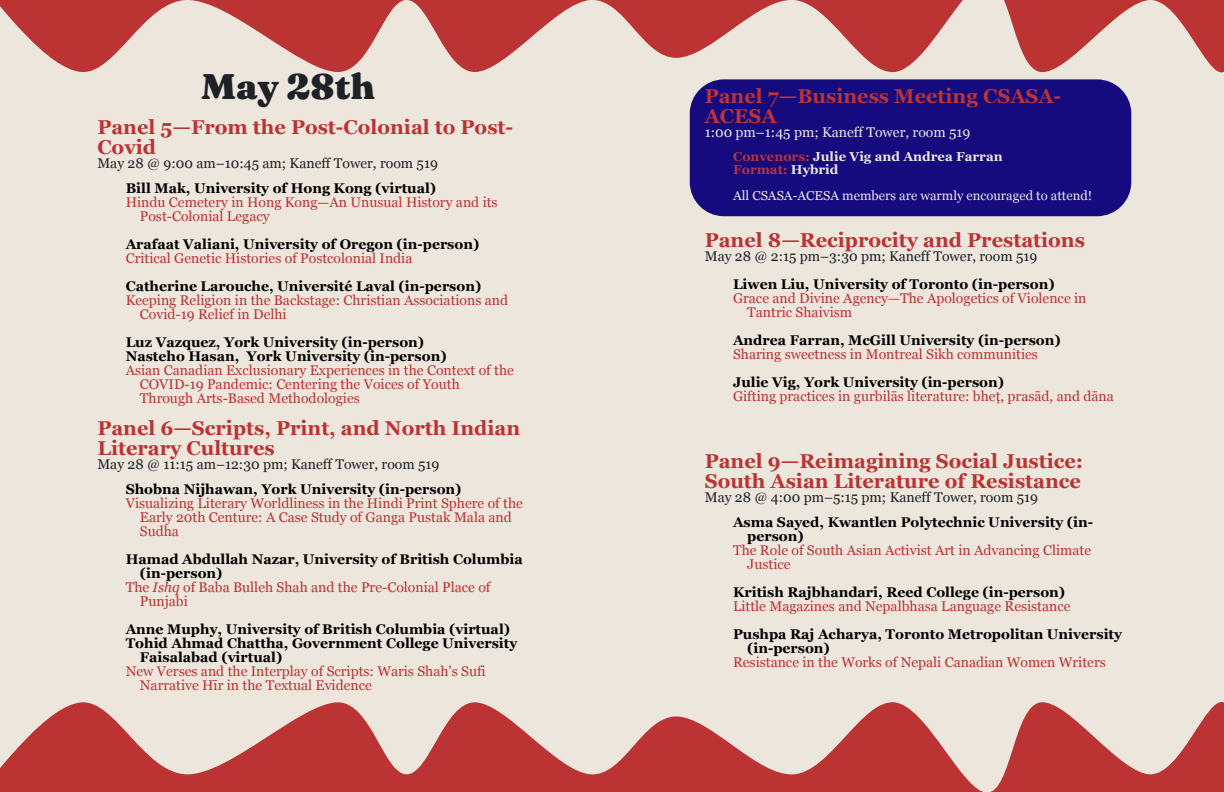
<style>
.page{position:relative;width:1224px;height:792px;background:#ece6dc}
.page>*{position:absolute;margin:0;border:0;box-sizing:border-box;transform-origin:0 0}
.t1{font:900 35.5px "Fraunces 9 pt";color:#1e2126}
.t2{font:700 20px/20px "Georgia";color:#b33}
.t3{font:14px/14px "Georgia";color:#b33}
.t4{font:700 14px/14px "Georgia";color:#000}
.t5{font:14px "Georgia";color:#1e2126}
.t6{font:14px "Georgia";color:#ece6dc}
.t7{font:13px "Georgia";color:#ece6dc}
.t8{font:700 13px/13px "Georgia";color:#ece6dc}
.s1{font-style:italic}
.s2{color:#b33}
</style>
<div class="page">
<div style="left:690px;top:79px;width:441px;height:137px;background:#160a7f;border-radius:34px"></div>
<svg style="left:0;top:0;width:1224px;height:73px"></svg>
<svg style="left:0;top:702px;width:1224px;height:90px;fill:#b33"></svg>
<h1 class="t1" style="left:201px;top:64px;width:175px">May 28th</h1>
<h2 class="t2" style="left:97px;top:118px;width:417px">Panel 5—From the Post-Colonial to Post-<br>Covid</h2>
<p class="t5" style="left:97px;top:157px;width:342px">May 28 @ 9:00 am–10:45 am; Kaneff Tower, room 519</p>
<p class="t4" style="left:126px;top:182px;width:312px">Bill Mak, University of Hong Kong (virtual)</p>
<p class="t3" style="left:140px;top:196px;width:359px;text-indent:-14px">Hindu Cemetery in Hong Kong—An Unusual History and its<br>Post-Colonial Legacy</p>
<p class="t4" style="left:126px;top:238px;width:355px">Arafaat Valiani, University of Oregon (in-person)</p>
<p class="t3" style="left:126px;top:252px;width:288px">Critical Genetic Histories of Postcolonial India</p>
<p class="t4" style="left:126px;top:280px;width:357px">Catherine Larouche, Université Laval (in-person)</p>
<p class="t3" style="left:140px;top:294px;width:370px;text-indent:-14px">Keeping Religion in the Backstage: Christian Associations and<br>Covid-19 Relief in Delhi</p>
<p class="t4" style="left:126px;top:336px;width:322px">Luz Vazquez, York University (in-person)<br>Nasteho Hasan, York University (in-person)</p>
<p class="t3" style="left:140px;top:364px;width:376px;text-indent:-14px">Asian Canadian Exclusionary Experiences in the Context of the<br>COVID-19 Pandemic: Centering the Voices of Youth<br>Through Arts-Based Methodologies</p>
<h2 class="t2" style="left:97px;top:420px;width:424px">Panel 6—Scripts, Print, and North Indian<br>Literary Cultures</h2>
<p class="t5" style="left:97px;top:459px;width:344px">May 28 @ 11:15 am–12:30 pm; Kaneff Tower, room 519</p>
<p class="t4" style="left:126px;top:483px;width:337px">Shobna Nijhawan, York University (in-person)</p>
<p class="t3" style="left:140px;top:497px;width:385px;text-indent:-14px">Visualizing Literary Worldliness in the Hindi Print Sphere of the<br>Early 20th Centure: A Case Study of Ganga Pustak Mala and<br>Sudha</p>
<p class="t4" style="left:126px;top:553px;width:399px">Hamad Abdullah Nazar, University of British Columbia</p>
<p class="t4" style="left:140px;top:567px;width:84px">(in-person)</p>
<p class="t3" style="left:126px;top:581px;width:366px">The <span class="s1">Ishq</span> of Baba Bulleh Shah and the Pre-Colonial Place of</p>
<p class="t3" style="left:140px;top:595px;width:49px">Punjabi</p>
<p class="t4" style="left:126px;top:623px;width:386px">Anne Muphy, University of British Columbia (virtual)</p>
<p class="t4" style="left:126px;top:637px;width:393px">Tohid Ahmad Chattha, Government College University</p>
<p class="t4" style="left:140px;top:651px;width:144px">Faisalabad (virtual)</p>
<p class="t3" style="left:140px;top:665px;width:347px;text-indent:-14px">New Verses and the Interplay of Scripts: Waris Shah’s Sufi<br>Narrative Hīr in the Textual Evidence</p>
<h2 class="t2" style="left:705px;top:88px;width:358px">Panel 7—Business Meeting CSASA-<br>ACESA</h2>
<p class="t6" style="left:705px;top:127px;width:267px">1:00 pm–1:45 pm; Kaneff Tower, room 519</p>
<p class="t8" style="left:733px;top:151px;width:271px"><span class="s2">Convenors:</span> Julie Vig and Andrea Farran<br><span class="s2">Format:</span> Hybrid</p>
<p class="t7" style="left:733px;top:190px;width:361px">All CSASA-ACESA members are warmly encouraged to attend!</p>
<h2 class="t2" style="left:705px;top:232px;width:382px">Panel 8—Reciprocity and Prestations</h2>
<p class="t5" style="left:705px;top:251px;width:334px">May 28 @ 2:15 pm–3:30 pm; Kaneff Tower, room 519</p>
<p class="t4" style="left:733px;top:278px;width:323px">Liwen Liu, University of Toronto (in-person)</p>
<p class="t3" style="left:747px;top:292px;width:341px;text-indent:-14px">Grace and Divine Agency—The Apologetics of Violence in<br>Tantric Shaivism</p>
<p class="t4" style="left:733px;top:334px;width:329px">Andrea Farran, McGill University (in-person)</p>
<p class="t3" style="left:733px;top:348px;width:306px">Sharing sweetness in Montreal Sikh communities</p>
<p class="t4" style="left:733px;top:376px;width:273px">Julie Vig, York University (in-person)</p>
<p class="t3" style="left:733px;top:390px;width:382px">Gifting practices in gurbilās literature: bheṭ, prasād, and dāna</p>
<h2 class="t2" style="left:705px;top:453px;width:380px">Panel 9—Reimagining Social Justice:<br>South Asian Literature of Resistance</h2>
<p class="t5" style="left:705px;top:492px;width:335px">May 28 @ 4:00 pm–5:15 pm; Kaneff Tower, room 519</p>
<p class="t4" style="left:747px;top:516px;width:347px;text-indent:-14px">Asma Sayed, Kwantlen Polytechnic University (in&shy;person)</p>
<p class="t3" style="left:747px;top:544px;width:345px;text-indent:-14px">The Role of South Asian Activist Art in Advancing Climate<br>Justice</p>
<p class="t4" style="left:733px;top:586px;width:334px">Kritish Rajbhandari, Reed College (in-person)</p>
<p class="t3" style="left:733px;top:600px;width:339px">Little Magazines and Nepalbhasa Language Resistance</p>
<p class="t4" style="left:747px;top:628px;width:376px;text-indent:-14px">Pushpa Raj Acharya, Toronto Metropolitan University (in-person)</p>
<p class="t3" style="left:733px;top:656px;width:374px">Resistance in the Works of Nepali Canadian Women Writers</p>
</div>
